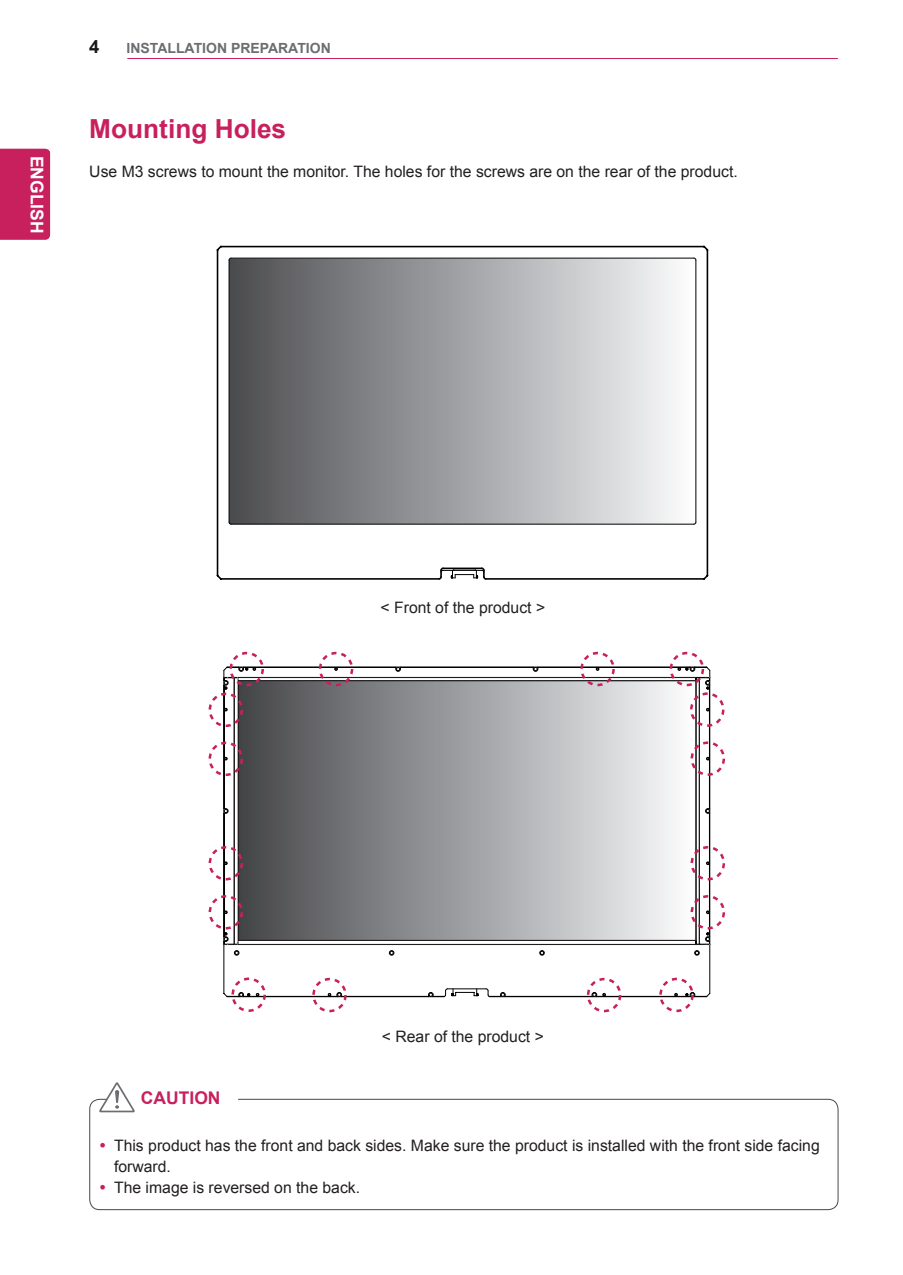
<style>
.page{position:relative;width:903px;height:1275px;background:#fff}
.page>*{position:absolute;margin:0;border:0;box-sizing:border-box;transform-origin:0 0}
.Title-1{font:700 26.25px "Arial";color:#c8205d}
.t1{font:700 21px "Arial";color:#fff}
.t2{font:700 18.38px "Arial";color:#1a161a}
.t3{font:700 17.5px "Arial";color:#fff}
.t4{font:700 17.5px "Arial";color:#c8205d}
.Body{font:15.75px/21px "Arial";color:#231f20}
.t5{font:700 14px "Arial";color:#6c6d70}
</style>
<div class="page">
<hr style="left:127px;top:58px;width:711px;height:1px;background:#c8205d">
<div style="left:0;top:149px;width:50px;height:91px;background:#c8205d"></div>
<div style="left:89px;top:1099px;width:749px;height:111px;border:1px solid #4c4649;border-radius:10px"></div>
<svg style="left:99px;top:1082px;width:36px;height:30px"></svg>
<svg style="left:217px;top:246px;width:491px;height:334px"></svg>
<svg style="left:209px;top:652px;width:516px;height:360px"></svg>
<p class="t3" style="left:49px;top:156px;width:79px;rotate:90deg">ENGLISH</p>
<h2 class="t1" style="left:50px;top:172px;width:47px;rotate:90deg">ENG</h2>
<p class="t2" style="left:89px;top:34px;width:12px">4</p>
<p class="t5" style="left:126px;top:39px;width:206px">INSTALLATION PREPARATION</p>
<p class="Title-1" style="left:89px;top:111px;width:198px">Mounting Holes</p>
<p class="Body" style="left:89px;top:161px;width:650px">Use M3 screws to mount the monitor. The holes for the screws are on the rear of the product.</p>
<p class="Body" style="left:381px;top:597px;width:166px">&lt; Front of the product &gt;</p>
<p class="t4" style="left:141px;top:1086px;width:81px">CAUTION</p>
<p class="Body" style="left:382px;top:1026px;width:163px">&lt; Rear of the product &gt;</p>
<p class="Body" style="left:114px;top:1135px;width:707px">This product has the front and back sides. Make sure the product is installed with the front side facing forward.</p>
<p class="Body" style="left:114px;top:1177px;width:247px">The image is reversed on the back.</p>
</div>
